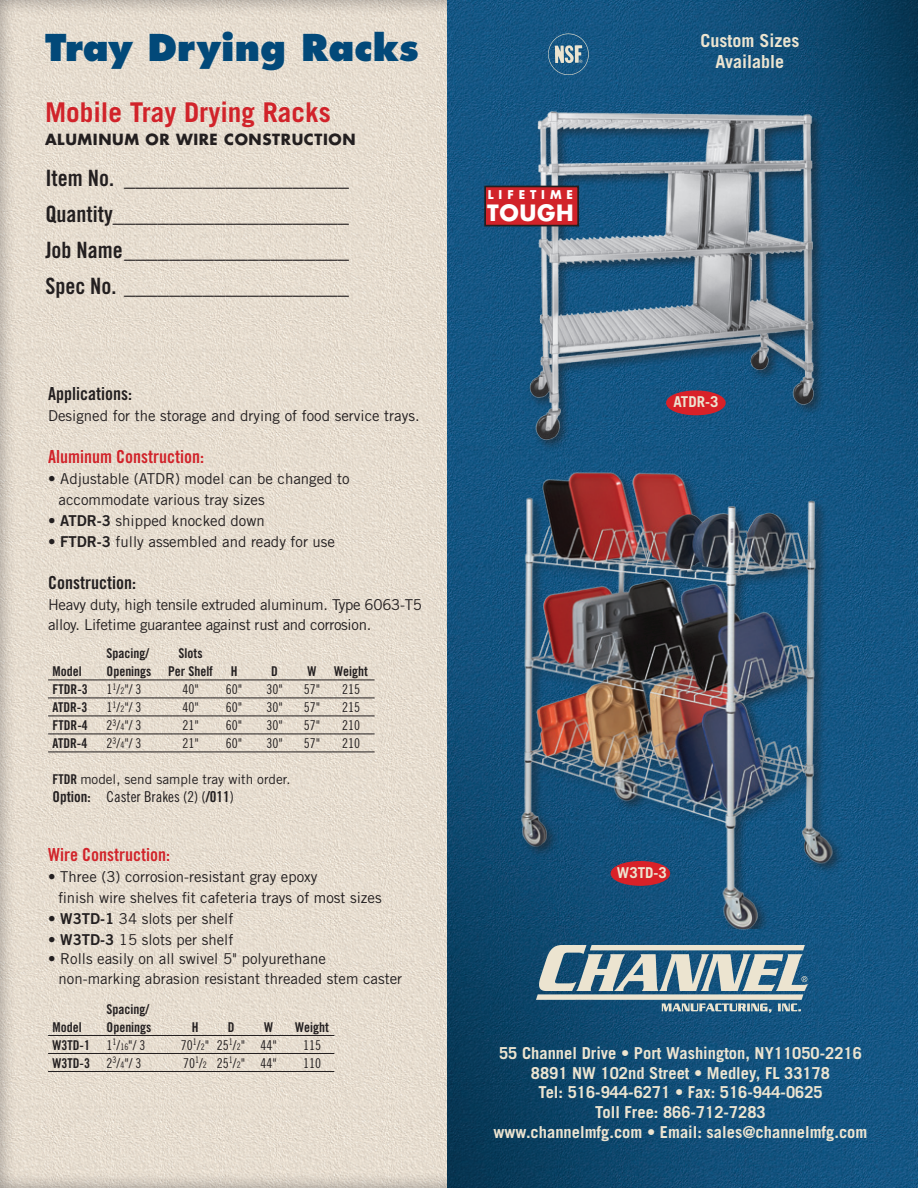
<style>
.page{position:relative;width:918px;height:1188px;background:#fff}
.page>*{position:absolute;margin:0;border:0;box-sizing:border-box;transform-origin:0 0}
.t1{font:800 36px "Futura";color:#024979}
.t2{font:700 27.15px "Trade Gothic";color:#d1232a}
.t3{font:22.5px "Trade Gothic Bold Cond Twenty";color:#231f20}
.t4{font:700 21.9px "Futura";letter-spacing:.03em;color:#fff}
.t5{font:18px "Trade Gothic Bold Cond Twenty";color:#d1232a}
.t6{font:18px "Trade Gothic Bold Cond Twenty";color:#231f20}
.t7{font:700 18px/21.6px "Trade Gothic";color:#ece4d0;text-align:center}
.t8{font:700 16.5px/19.8px "Trade Gothic";color:#ece4d0;text-align:center}
.t9{font:15px/21px "Trade Gothic";color:#231f20}
.t10{font:15px/19.5px "Trade Gothic";letter-spacing:-.02em;color:#231f20}
.t11{font:15px "Trade Gothic Cond Eighteen";color:#231f20}
.t12{font:700 15px "Futura";letter-spacing:.04em;color:#231f20}
.t13{font:700 15px "Trade Gothic";color:#ece4d0}
.t14{font:13.5px "Trade Gothic Bold Cond Twenty";color:#231f20}
.t15{font:13.5px "Trade Gothic Cond Eighteen";color:#231f20}
.t16{font:13.5px "Trade Gothic";color:#231f20}
.t17{font:700 11.85px "Futura";letter-spacing:.42em;color:#fff}
.s1{font-family:"Trade Gothic Bold Two"}
.s2{font-size:9px}
.s3{font-family:"Trade Gothic Bold Cond Twenty"}
.s4{font-family:"Trade Gothic Cond Eighteen"}
.s5{font-family:"Trade Gothic Cond Eighteen";font-size:9px}
</style>
<div class="page">
<div style="left:0;top:0;width:837px;height:1188px;background:#231f20;opacity:.75"></div>
<img style="left:448px;top:0;width:470px;height:1188px">
<img style="left:537px;top:946px;width:271px;height:66px">
<img style="left:547px;top:33px;width:43px;height:42px">
<hr style="left:48px;top:680px;width:327px;height:1px;background:#231f20">
<hr style="left:48px;top:698px;width:327px;height:1px;background:#231f20">
<hr style="left:48px;top:716px;width:327px;height:1px;background:#231f20">
<hr style="left:48px;top:734px;width:327px;height:1px;background:#231f20">
<hr style="left:48px;top:752px;width:327px;height:1px;background:#231f20">
<hr style="left:48px;top:1035px;width:286px;height:1px;background:#231f20">
<hr style="left:48px;top:1053px;width:286px;height:1px;background:#231f20">
<hr style="left:48px;top:1071px;width:286px;height:1px;background:#231f20">
<div style="left:527px;top:108px;width:298px;height:343px;background:#231f20;opacity:.55"></div>
<img style="left:517px;top:101px;width:306px;height:340px">
<img style="left:497px;top:455px;width:356px;height:481px">
<div style="left:611px;top:862px;width:58px;height:23px;background:#d92128;border-radius:50%"></div>
<div style="left:611px;top:861px;width:59px;height:25px;border:2px solid #d92128;border-radius:50%"></div>
<div style="left:667px;top:391px;width:58px;height:24px;background:#d92128;border-radius:50%"></div>
<div style="left:666px;top:390px;width:60px;height:25px;border:2px solid #d92128;border-radius:50%"></div>
<div style="left:485px;top:186px;width:93px;height:40px;background:#d1232a"></div>
<div style="left:484px;top:186px;width:95px;height:40px;border:2px solid #231f20"></div>
<p class="t1" style="left:45px;top:25px;width:375px">Tray Drying Racks</p>
<p class="t7" style="left:700px;top:29px;width:100px">Custom Sizes<br>Available</p>
<p class="t2" style="left:45px;top:96px;width:287px">Mobile Tray Drying Racks</p>
<p class="t12" style="left:45px;top:130px;width:312px">ALUMINUM OR WIRE CONSTRUCTION</p>
<p class="t3" style="left:45px;top:165px;width:305px">Item No. ____________________</p>
<p class="t3" style="left:45px;top:201px;width:305px">Quantity_____________________</p>
<p class="t3" style="left:45px;top:237px;width:305px">Job Name____________________</p>
<p class="t3" style="left:45px;top:273px;width:305px">Spec No. ____________________</p>
<p class="t6" style="left:48px;top:383px;width:85px">Applications:</p>
<p class="t9" style="left:48px;top:405px;width:373px">Designed for the storage and drying of food service trays.</p>
<p class="t5" style="left:48px;top:446px;width:157px">Aluminum Construction:</p>
<p class="t9" style="left:59px;top:468px;width:293px;text-indent:-10px">• Adjustable (ATDR) model can be changed to accommodate various tray sizes</p>
<p class="t9" style="left:48px;top:510px;width:218px">• <span class="s1">ATDR-3</span> shipped knocked down</p>
<p class="t9" style="left:48px;top:531px;width:289px">• <span class="s1">FTDR-3</span> fully assembled and ready for use</p>
<p class="t6" style="left:48px;top:572px;width:89px">Construction:</p>
<p class="t10" style="left:48px;top:595px;width:375px">Heavy duty, high tensile extruded aluminum. Type 6063-T5 alloy. Lifetime guarantee against rust and corrosion.</p>
<p class="t14" style="left:107px;top:645px;width:44px">Spacing/</p>
<p class="t14" style="left:179px;top:645px;width:25px">Slots</p>
<p class="t14" style="left:53px;top:663px;width:31px">Model</p>
<p class="t14" style="left:107px;top:663px;width:108px">Openings Per Shelf</p>
<p class="t14" style="left:231px;top:663px;width:8px">H</p>
<p class="t14" style="left:271px;top:663px;width:8px">D</p>
<p class="t14" style="left:308px;top:663px;width:11px">W</p>
<p class="t14" style="left:334px;top:663px;width:35px">Weight</p>
<p class="t14" style="left:53px;top:681px;width:37px">FTDR-3</p>
<p class="t15" style="left:107px;top:681px;width:36px">1<sup>1</sup>/<span class="s2">2</span>"/ 3</p>
<p class="t15" style="left:182px;top:681px;width:18px">40"</p>
<p class="t15" style="left:226px;top:681px;width:18px">60"</p>
<p class="t15" style="left:266px;top:681px;width:18px">30"</p>
<p class="t15" style="left:304px;top:681px;width:18px">57"</p>
<p class="t15" style="left:342px;top:681px;width:19px">215</p>
<p class="t14" style="left:53px;top:699px;width:36px">ATDR-3</p>
<p class="t15" style="left:107px;top:699px;width:36px">1<sup>1</sup>/<span class="s2">2</span>"/ 3</p>
<p class="t15" style="left:182px;top:699px;width:18px">40"</p>
<p class="t15" style="left:226px;top:699px;width:18px">60"</p>
<p class="t15" style="left:266px;top:699px;width:18px">30"</p>
<p class="t15" style="left:304px;top:699px;width:18px">57"</p>
<p class="t15" style="left:342px;top:699px;width:19px">215</p>
<p class="t14" style="left:53px;top:717px;width:37px">FTDR-4</p>
<p class="t15" style="left:107px;top:717px;width:36px">2<sup>3</sup>/<span class="s2">4</span>"/ 3</p>
<p class="t15" style="left:182px;top:717px;width:18px">21"</p>
<p class="t15" style="left:226px;top:717px;width:18px">60"</p>
<p class="t15" style="left:266px;top:717px;width:18px">30"</p>
<p class="t15" style="left:304px;top:717px;width:18px">57"</p>
<p class="t15" style="left:342px;top:717px;width:19px">210</p>
<p class="t14" style="left:53px;top:735px;width:36px">ATDR-4</p>
<p class="t15" style="left:107px;top:735px;width:36px">2<sup>3</sup>/<span class="s2">4</span>"/ 3</p>
<p class="t15" style="left:182px;top:735px;width:18px">21"</p>
<p class="t15" style="left:226px;top:735px;width:18px">60"</p>
<p class="t15" style="left:266px;top:735px;width:18px">30"</p>
<p class="t15" style="left:304px;top:735px;width:18px">57"</p>
<p class="t15" style="left:342px;top:735px;width:19px">210</p>
<p class="t16" style="left:53px;top:771px;width:240px"><span class="s3">FTDR</span> model, send sample tray with order.</p>
<p class="t11" style="left:53px;top:788px;width:183px"><span class="s3">Option:</span> Caster Brakes (2) (<span class="s3">/011</span>)</p>
<p class="t5" style="left:48px;top:843px;width:123px">Wire Construction:</p>
<p class="t9" style="left:59px;top:866px;width:325px;text-indent:-10px">• Three (3) corrosion-resistant gray epoxy<br>finish wire shelves fit cafeteria trays of most sizes</p>
<p class="t9" style="left:48px;top:908px;width:187px">• <span class="s1">W3TD-1</span> 34 slots per shelf</p>
<p class="t9" style="left:48px;top:929px;width:187px">• <span class="s1">W3TD-3</span> 15 slots per shelf</p>
<p class="t9" style="left:59px;top:949px;width:345px;line-height:19.5px;text-indent:-10px">• Rolls easily on all swivel 5" polyurethane non-marking abrasion resistant threaded stem caster</p>
<p class="t14" style="left:107px;top:1001px;width:44px">Spacing/</p>
<p class="t14" style="left:53px;top:1019px;width:31px">Model</p>
<p class="t14" style="left:107px;top:1019px;width:46px">Openings</p>
<p class="t14" style="left:192px;top:1019px;width:8px">H</p>
<p class="t14" style="left:228px;top:1019px;width:8px">D</p>
<p class="t14" style="left:264px;top:1019px;width:11px">W</p>
<p class="t14" style="left:295px;top:1019px;width:35px">Weight</p>
<p class="t14" style="left:53px;top:1037px;width:94px">W3TD-1 <span class="s4">1</span><sup>1</sup><span class="s4">/</span><span class="s5">16</span><span class="s4">"/ 3</span></p>
<p class="t15" style="left:181px;top:1037px;width:97px">70<sup>1</sup>/<span class="s2">2</span>" 25<sup>1</sup>/<span class="s2">2</span>" 44"</p>
<p class="t15" style="left:303px;top:1037px;width:19px">115</p>
<p class="t14" style="left:53px;top:1055px;width:90px">W3TD-3 <span class="s4">2</span><sup>3</sup><span class="s4">/</span><span class="s5">4</span><span class="s4">"/ 3</span></p>
<p class="t15" style="left:183px;top:1055px;width:95px">70<sup>1</sup>/<span class="s2">2</span> 25<sup>1</sup>/<span class="s2">2</span>" 44"</p>
<p class="t15" style="left:303px;top:1055px;width:19px">110</p>
<p class="t17" style="left:488px;top:187px;width:87px">LIFETIME</p>
<p class="t4" style="left:487px;top:198px;width:88px">TOUGH</p>
<p class="t13" style="left:673px;top:393px;width:47px">ATDR-3</p>
<p class="t13" style="left:617px;top:864px;width:52px">W3TD-3</p>
<p class="t8" style="left:499px;top:1043px;width:364px">55 Channel Drive • Port Washington, NY11050-2216</p>
<p class="t8" style="left:531px;top:1063px;width:301px">8891 NW 102nd Street • Medley, FL 33178</p>
<p class="t8" style="left:538px;top:1082px;width:286px">Tel: 516-944-6271 • Fax: 516-944-0625<br>Toll Free: 866-712-7283</p>
<p class="t8" style="left:494px;top:1122px;width:375px">www.channelmfg.com • Email: sales@channelmfg.com</p>
</div>
